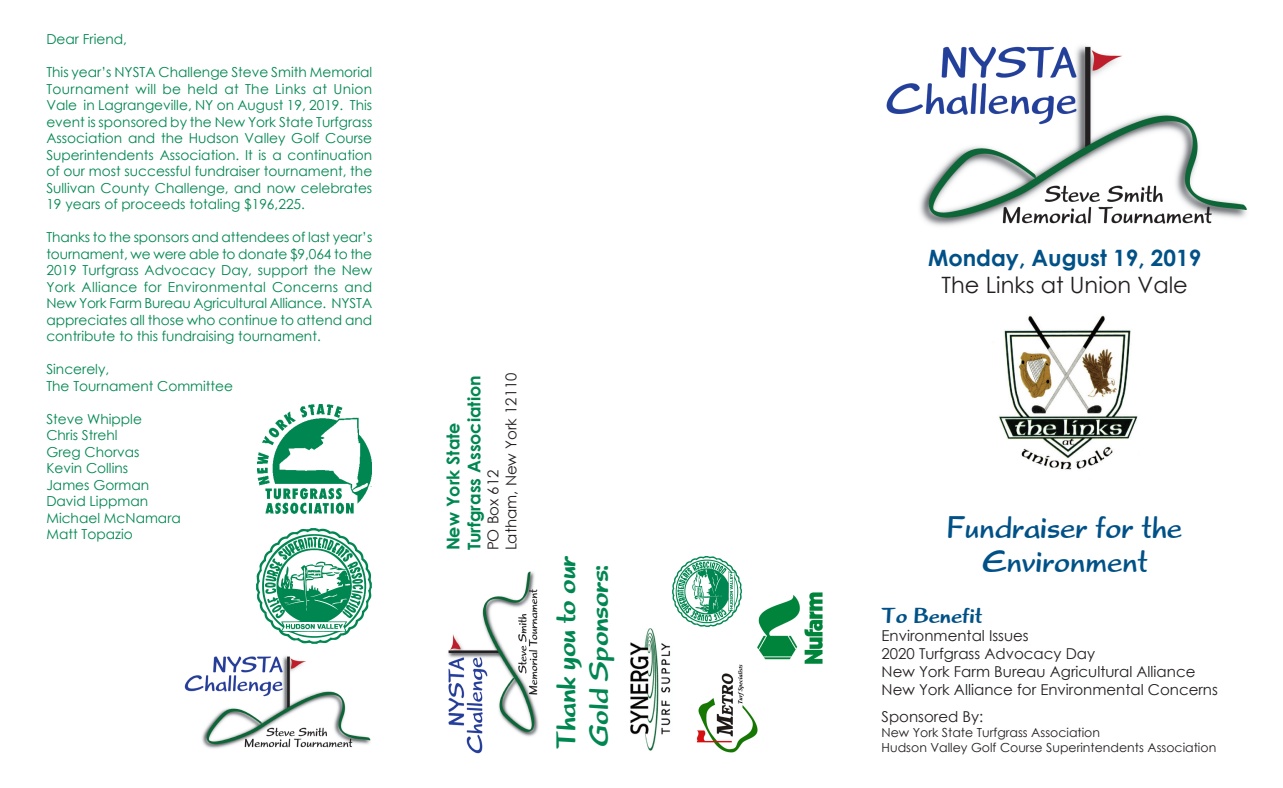
<style>
.page{position:relative;width:1283px;height:788px;background:#fff}
.page>*{position:absolute;margin:0;border:0;box-sizing:border-box;transform-origin:0 0}
.t1{font:28.75px/34.5px "Back Nine";color:#005187;text-align:center}
.t2{font:700 25px/32.5px "Back Nine";letter-spacing:-.02em;color:#008751}
.t3{font:700 22.5px/27px "Century Gothic";color:#005187;text-align:center}
.t4{font:700 20px "Back Nine";color:#005187}
.t5{font:700 17.5px/21px "Century Gothic";color:#008751}
.t6{font:15px "Century Gothic";color:#231f20}
.t7{font:13.75px/16.5px "Century Gothic";color:#008751;text-align:justify}
.t8{font:12.5px "Century Gothic";color:#231f20}
.s1{font-weight:400;color:#231f20}
</style>
<div class="page">
<img style="left:993px;top:315px;width:145px;height:155px">
<img style="left:886px;top:46px;width:361px;height:180px">
<img style="left:448px;top:571px;width:91px;height:183px">
<img style="left:184px;top:656px;width:187px;height:93px">
<img style="left:257px;top:404px;width:115px;height:110px">
<img style="left:256px;top:529px;width:115px;height:114px">
<img style="left:672px;top:557px;width:69px;height:69px">
<img style="left:630px;top:628px;width:41px;height:123px">
<img style="left:696px;top:664px;width:61px;height:88px">
<img style="left:757px;top:592px;width:65px;height:72px">
<p class="t7" style="left:46px;top:31px;width:82px">Dear Friend,</p>
<p class="t7" style="left:46px;top:64px;width:327px">This year’s NYSTA Challenge Steve Smith Memorial Tournament will be held at The Links at Union Vale in Lagrangeville, NY on August 19, 2019. This event is sponsored by the New York State Turfgrass Association and the Hudson Valley Golf Course Superintendents Association. It is a continuation of our most successful fundraiser tournament, the Sullivan County Challenge, and now celebrates 19 years of proceeds totaling $196,225.</p>
<p class="t7" style="left:46px;top:229px;width:327px">Thanks to the sponsors and attendees of last year’s tournament, we were able to donate $9,064 to the 2019 Turfgrass Advocacy Day, support the New York Alliance for Environmental Concerns and New York Farm Bureau Agricultural Alliance. NYSTA appreciates all those who continue to attend and contribute to this fundraising tournament.</p>
<p class="t7" style="left:46px;top:361px;width:64px">Sincerely,</p>
<p class="t7" style="left:46px;top:377px;width:188px">The Tournament Committee</p>
<p class="t7" style="left:46px;top:410px;width:97px">Steve Whipple</p>
<p class="t7" style="left:46px;top:427px;width:73px">Chris Strehl</p>
<p class="t7" style="left:46px;top:443px;width:95px">Greg Chorvas</p>
<p class="t7" style="left:46px;top:460px;width:83px">Kevin Collins</p>
<p class="t7" style="left:46px;top:476px;width:104px">James Gorman</p>
<p class="t7" style="left:46px;top:493px;width:103px">David Lippman</p>
<p class="t7" style="left:46px;top:509px;width:136px">Michael McNamara</p>
<p class="t7" style="left:46px;top:526px;width:88px">Matt Topazio</p>
<p class="t6" style="left:500px;top:550px;width:179px;rotate:-90deg">Latham, New York 12110</p>
<p class="t5" style="left:442px;top:550px;width:177px;rotate:-90deg">New York State<br>Turfgrass Association</p>
<p class="t6" style="left:482px;top:550px;width:82px;rotate:-90deg">PO Box 612</p>
<p class="t2" style="left:550px;top:748px;width:194px;rotate:-90deg">Thank you to our<br>Gold Sponsors:</p>
<p class="t3" style="left:928px;top:243px;width:275px">Monday, August 19, 2019<br><span class="s1">The Links at Union Vale</span></p>
<p class="t1" style="left:947px;top:510px;width:236px">Fundraiser for the<br>Environment</p>
<p class="t4" style="left:881px;top:604px;width:102px">To Benefit</p>
<p class="t6" style="left:881px;top:625px;width:149px">Environmental Issues</p>
<p class="t6" style="left:881px;top:643px;width:215px">2020 Turfgrass Advocacy Day</p>
<p class="t6" style="left:881px;top:661px;width:315px">New York Farm Bureau Agricultural Alliance</p>
<p class="t6" style="left:881px;top:679px;width:338px">New York Alliance for Environmental Concerns</p>
<p class="t6" style="left:881px;top:706px;width:103px">Sponsored By:</p>
<p class="t8" style="left:881px;top:724px;width:220px">New York State Turfgrass Association</p>
<p class="t8" style="left:881px;top:739px;width:336px">Hudson Valley Golf Course Superintendents Association</p>
</div>
